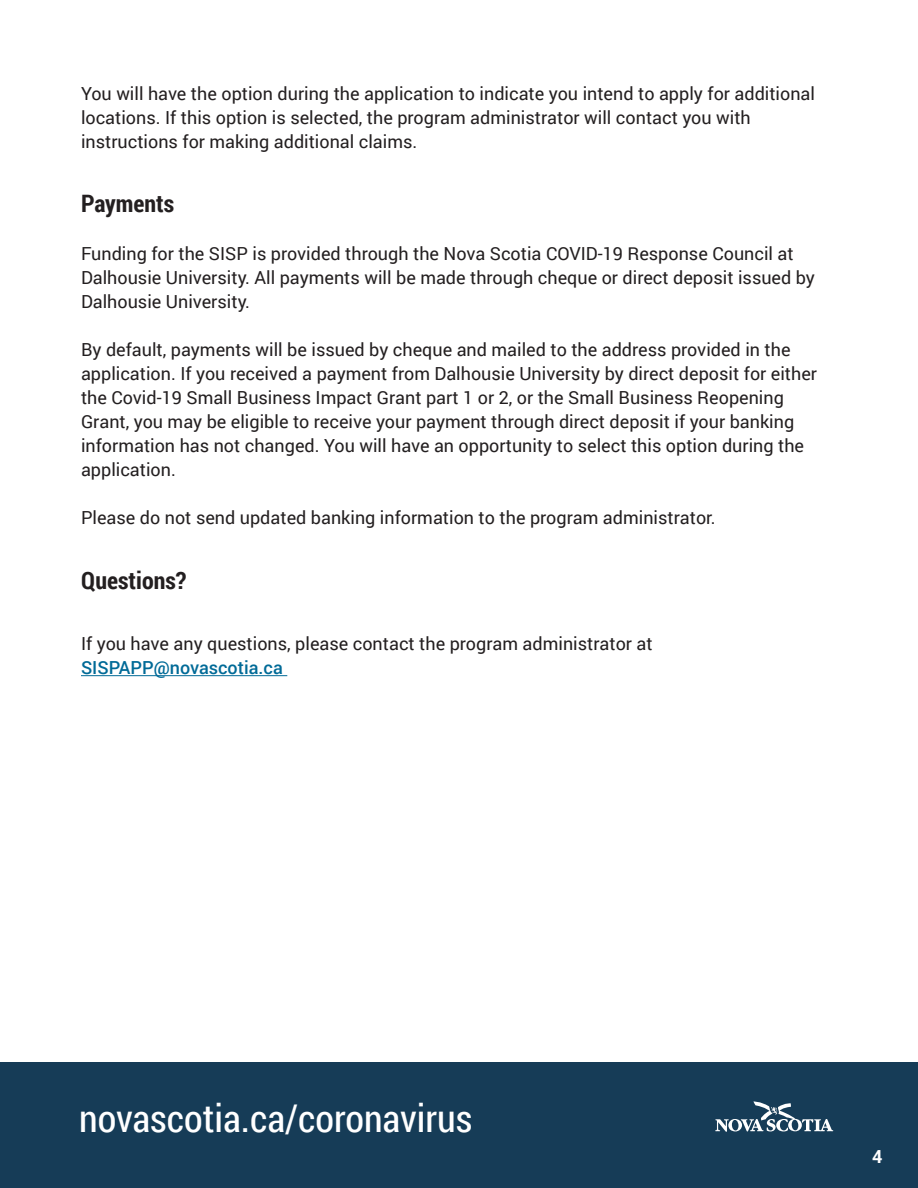
<style>
.page{position:relative;width:918px;height:1188px;background:#fff}
.page>*{position:absolute;margin:0;border:0;box-sizing:border-box;transform-origin:0 0}
.t1{font:38.25px "Roboto Condensed";color:#fff}
.Header_3{font:700 24px "Roboto Condensed";color:#231f20}
.Text{font:18px/24px "Roboto";color:#231f20}
.t2{font:700 18px "Roboto";color:#fff}
.s1{font-weight:500;color:#006a97}
</style>
<div class="page">
<div style="left:0;top:1063px;width:918px;height:125px;background:#163c57"></div>
<svg style="left:715px;top:1101px;width:118px;height:31px"></svg>
<hr style="left:81px;top:675px;width:206px;height:1px;background:#006a97">
<p class="Text" style="left:81px;top:81px;width:736px">You will have the option during the application to indicate you intend to apply for additional locations. If this option is selected, the program administrator will contact you with instructions for making additional claims.</p>
<p class="Header_3" style="left:81px;top:187px;width:95px">Payments</p>
<p class="Text" style="left:81px;top:241px;width:736px">Funding for the SISP is provided through the Nova Scotia COVID-19 Response Council at<br>Dalhousie University. All payments will be made through cheque or direct deposit issued by<br>Dalhousie University.</p>
<p class="Text" style="left:81px;top:337px;width:738px">By default, payments will be issued by cheque and mailed to the address provided in the application. If you received a payment from Dalhousie University by direct deposit for either the Covid-19 Small Business Impact Grant part 1 or 2, or the Small Business Reopening Grant, you may be eligible to receive your payment through direct deposit if your banking information has not changed. You will have an opportunity to select this option during the application.</p>
<p class="Text" style="left:81px;top:505px;width:636px">Please do not send updated banking information to the program administrator.</p>
<p class="Header_3" style="left:81px;top:563px;width:107px">Questions?</p>
<p class="Text" style="left:81px;top:631px;width:573px">If you have any questions, please contact the program administrator at<br><span class="s1">SISPAPP@novascotia.ca</span></p>
<h1 class="t1" style="left:79px;top:1092px;width:395px">novascotia.ca/coronavirus</h1>
<p class="t2" style="left:872px;top:1144px;width:12px">4</p>
</div>
